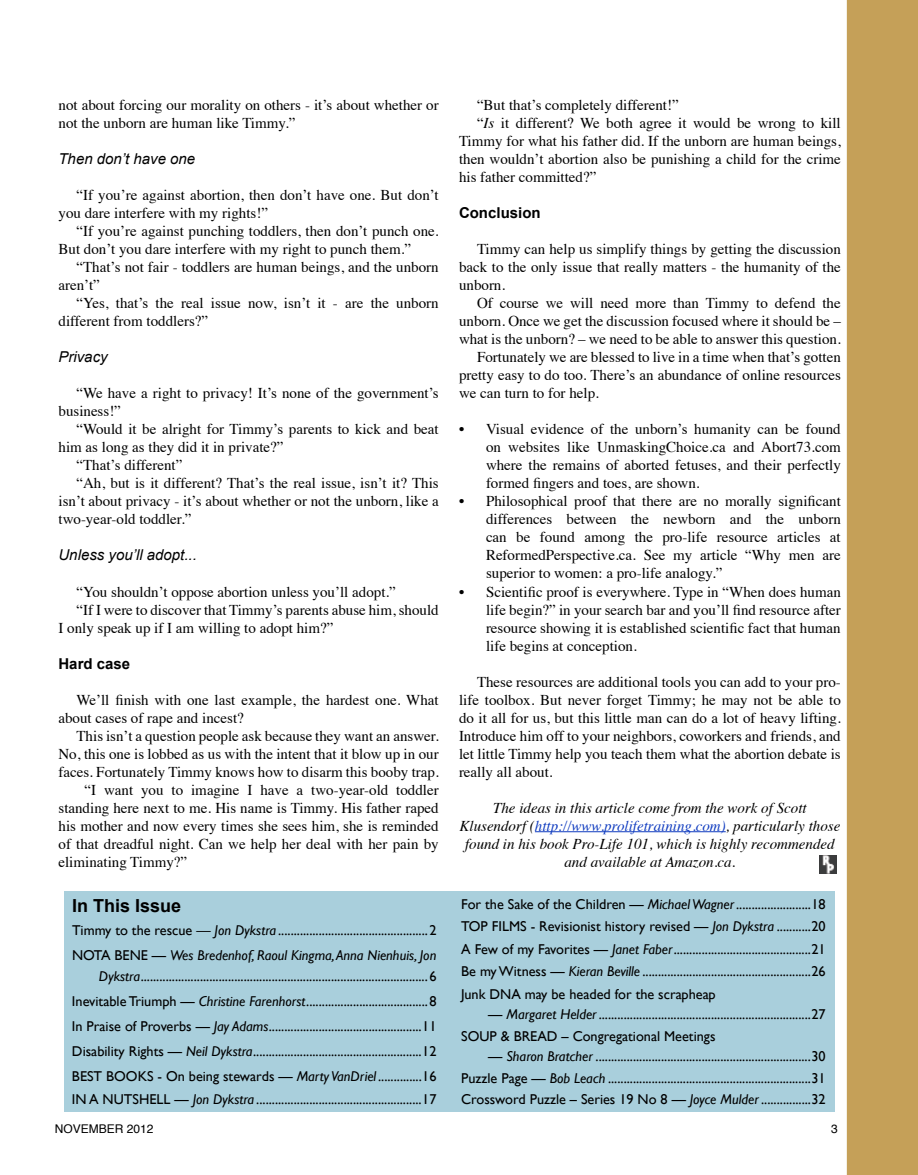
<style>
.page{position:relative;width:918px;height:1175px;background:#fff}
.page>*{position:absolute;margin:0;border:0;box-sizing:border-box;transform-origin:0 0}
.t1{font:700 18px "Arial";color:#000}
.t2{font:15px/18px "Times";color:#000}
.t3{font:italic 15px/18px "Times";color:#000;text-align:center}
.t4{font:italic 15px "Arial";color:#000}
.t5{font:700 15px "Arial";color:#000}
.t6{font:14.25px/22.5px "Gill Sans";color:#000}
.t7{font:12px "Helvetica";color:#000}
.s1{font-style:italic}
.s2{color:#103cc0}
</style>
<div class="page">
<div style="left:846px;top:0;width:72px;height:1174px;background:#c5a058"></div>
<div style="left:64px;top:891px;width:772px;height:221px;background:#a9cfdc"></div>
<img style="left:819px;top:855px;width:18px;height:18px">
<hr style="left:535px;top:831px;width:191px;height:1px;background:#103cc0">
<p class="t2" style="left:58px;top:95px;width:382px">not about forcing our morality on others - it’s about whether or not the unborn are human like Timmy.”</p>
<p class="t4" style="left:58px;top:149px;width:138px">Then don’t have one</p>
<p class="t2" style="left:58px;top:185px;width:382px;text-indent:18px">“If you’re against abortion, then don’t have one. But don’t you dare interfere with my rights!”</p>
<p class="t2" style="left:58px;top:221px;width:382px;text-indent:18px">“If you’re against punching toddlers, then don’t punch one.<br>But don’t you dare interfere with my right to punch them.”</p>
<p class="t2" style="left:58px;top:257px;width:382px;text-indent:18px">“That’s not fair - toddlers are human beings, and the unborn aren’t”</p>
<p class="t2" style="left:58px;top:293px;width:382px;text-indent:18px">“Yes, that’s the real issue now, isn’t it - are the unborn different from toddlers?”</p>
<p class="t4" style="left:58px;top:347px;width:51px">Privacy</p>
<p class="t2" style="left:58px;top:383px;width:382px;text-indent:18px">“We have a right to privacy! It’s none of the government’s business!”</p>
<p class="t2" style="left:76px;top:419px;width:364px">“Would it be alright for Timmy’s parents to kick and beat</p>
<p class="t2" style="left:58px;top:437px;width:226px">him as long as they did it in private?”</p>
<p class="t2" style="left:76px;top:455px;width:107px">“That’s different”</p>
<p class="t2" style="left:76px;top:473px;width:364px">“Ah, but is it different? That’s the real issue, isn’t it? This</p>
<p class="t2" style="left:58px;top:491px;width:382px">isn’t about privacy - it’s about whether or not the unborn, like a</p>
<p class="t2" style="left:58px;top:509px;width:135px">two-year-old toddler.”</p>
<p class="t4" style="left:58px;top:545px;width:140px">Unless you’ll adopt...</p>
<p class="t2" style="left:76px;top:581px;width:321px">“You shouldn’t oppose abortion unless you’ll adopt.”</p>
<p class="t2" style="left:76px;top:599px;width:364px">“If I were to discover that Timmy’s parents abuse him, should</p>
<p class="t2" style="left:58px;top:617px;width:276px">I only speak up if I am willing to adopt him?”</p>
<p class="t5" style="left:58px;top:653px;width:73px">Hard case</p>
<p class="t2" style="left:58px;top:689px;width:382px;text-indent:18px">We’ll finish with one last example, the hardest one. What about cases of rape and incest?</p>
<p class="t2" style="left:76px;top:725px;width:364px">This isn’t a question people ask because they want an answer.</p>
<p class="t2" style="left:58px;top:743px;width:382px">No, this one is lobbed as us with the intent that it blow up in our</p>
<p class="t2" style="left:58px;top:761px;width:382px">faces. Fortunately Timmy knows how to disarm this booby trap.</p>
<p class="t2" style="left:84px;top:779px;width:356px">“I want you to imagine I have a two-year-old toddler</p>
<p class="t2" style="left:58px;top:797px;width:382px">standing here next to me. His name is Timmy. His father raped</p>
<p class="t2" style="left:58px;top:815px;width:382px">his mother and now every times she sees him, she is reminded</p>
<p class="t2" style="left:58px;top:833px;width:382px">of that dreadful night. Can we help her deal with her pain by</p>
<p class="t2" style="left:58px;top:851px;width:130px">eliminating Timmy?”</p>
<p class="t1" style="left:72px;top:893px;width:111px">In This Issue</p>
<p class="t6" style="left:72px;top:918px;width:366px;line-height:25px">Timmy to the rescue <span class="s1">— Jon Dykstra</span> ................................................2<br>NOTA BENE — <span class="s1">Wes Bredenhof, Raoul Kingma, Anna Nienhuis, Jon</span></p>
<p class="t6" style="left:72px;top:963px;width:366px;line-height:25px;text-align:justify;text-indent:27px"><span class="s1">Dykstra</span>............................................................................................6<br>Inevitable Triumph — <span class="s1">Christine Farenhorst</span>.......................................8<br>In Praise of Proverbs — <span class="s1">Jay Adams</span>.................................................11<br>Disability Rights — <span class="s1">Neil Dykstra</span>......................................................12<br>BEST BOOKS - On being stewards — <span class="s1">Marty VanDriel</span> ..............16</p>
<p class="t6" style="left:72px;top:1088px;width:366px">IN A NUTSHELL — <span class="s1">Jon Dykstra</span> .....................................................17</p>
<p class="t2" style="left:477px;top:95px;width:203px">“But that’s completely different!”</p>
<p class="t2" style="left:477px;top:113px;width:365px">“<span class="s1">Is</span> it different? We both agree it would be wrong to kill</p>
<p class="t2" style="left:459px;top:131px;width:383px">Timmy for what his father did. If the unborn are human beings,</p>
<p class="t2" style="left:459px;top:149px;width:383px">then wouldn’t abortion also be punishing a child for the crime</p>
<p class="t2" style="left:459px;top:167px;width:139px">his father committed?”</p>
<p class="t5" style="left:459px;top:203px;width:83px">Conclusion</p>
<p class="t2" style="left:459px;top:239px;width:383px;text-align:justify;text-indent:18px">Timmy can help us simplify things by getting the discussion back to the only issue that really matters - the humanity of the unborn.</p>
<p class="t2" style="left:477px;top:293px;width:365px">Of course we will need more than Timmy to defend the</p>
<p class="t2" style="left:459px;top:311px;width:383px">unborn. Once we get the discussion focused where it should be –</p>
<p class="t2" style="left:459px;top:329px;width:383px">what is the unborn? – we need to be able to answer this question.</p>
<p class="t2" style="left:477px;top:347px;width:365px">Fortunately we are blessed to live in a time when that’s gotten</p>
<p class="t2" style="left:459px;top:365px;width:383px">pretty easy to do too. There’s an abundance of online resources</p>
<p class="t2" style="left:459px;top:383px;width:141px">we can turn to for help.</p>
<p class="t2" style="left:486px;top:419px;width:356px;text-align:justify;text-indent:-27px">• Visual evidence of the unborn’s humanity can be found on websites like UnmaskingChoice.ca and Abort73.com where the remains of aborted fetuses, and their perfectly formed fingers and toes, are shown.</p>
<p class="t2" style="left:486px;top:491px;width:356px;text-align:justify;text-indent:-27px">• Philosophical proof that there are no morally significant differences between the newborn and the unborn can be found among the pro-life resource articles at ReformedPerspective.ca. See my article “Why men are superior to women: a pro-life analogy.”</p>
<p class="t2" style="left:486px;top:581px;width:356px;text-align:justify;text-indent:-27px">• Scientific proof is everywhere. Type in “When does human life begin?” in your search bar and you’ll find resource after resource showing it is established scientific fact that human life begins at conception.</p>
<p class="t2" style="left:459px;top:671px;width:383px;text-align:justify;text-indent:18px">These resources are additional tools you can add to your pro&shy;life toolbox. But never forget Timmy; he may not be able to do it all for us, but this little man can do a lot of heavy lifting.<br>Introduce him off to your neighbors, coworkers and friends, and let little Timmy help you teach them what the abortion debate is really all about.</p>
<p class="t3" style="left:459px;top:797px;width:382px">The ideas in this article come from the work of Scott Klusendorf (<span class="s2">http://www.prolifetraining.com)</span>, particularly those found in his book Pro-Life 101, which is highly recommended and available at Amazon.ca.</p>
<p class="t6" style="left:461px;top:892px;width:366px;text-align:justify">For the Sake of the Children — <span class="s1">Michael Wagner</span>........................18<br>TOP FILMS - Revisionist history revised — <span class="s1">Jon Dykstra</span> ...........20<br>A Few of my Favorites — <span class="s1">Janet Faber</span>............................................21<br>Be my Witness — <span class="s1">Kieran Beville</span> ......................................................26<br>Junk DNA may be headed for the scrapheap</p>
<p class="t6" style="left:461px;top:1002px;width:366px;text-indent:27px">— <span class="s1">Margaret Helder</span>....................................................................27<br>SOUP &amp; BREAD – Congregational Meetings</p>
<p class="t6" style="left:461px;top:1044px;width:366px;text-align:right">— <span class="s1">Sharon Bratcher</span> .....................................................................30<br>Puzzle Page — <span class="s1">Bob Leach</span> .................................................................31</p>
<p class="t6" style="left:461px;top:1088px;width:366px">Crossword Puzzle – Series 19 No 8 — <span class="s1">Joyce Mulder</span> ................32</p>
<p class="t7" style="left:55px;top:1119px;width:100px">NOVEMBER 2012</p>
<p class="t7" style="left:831px;top:1119px;width:8px">3</p>
</div>
